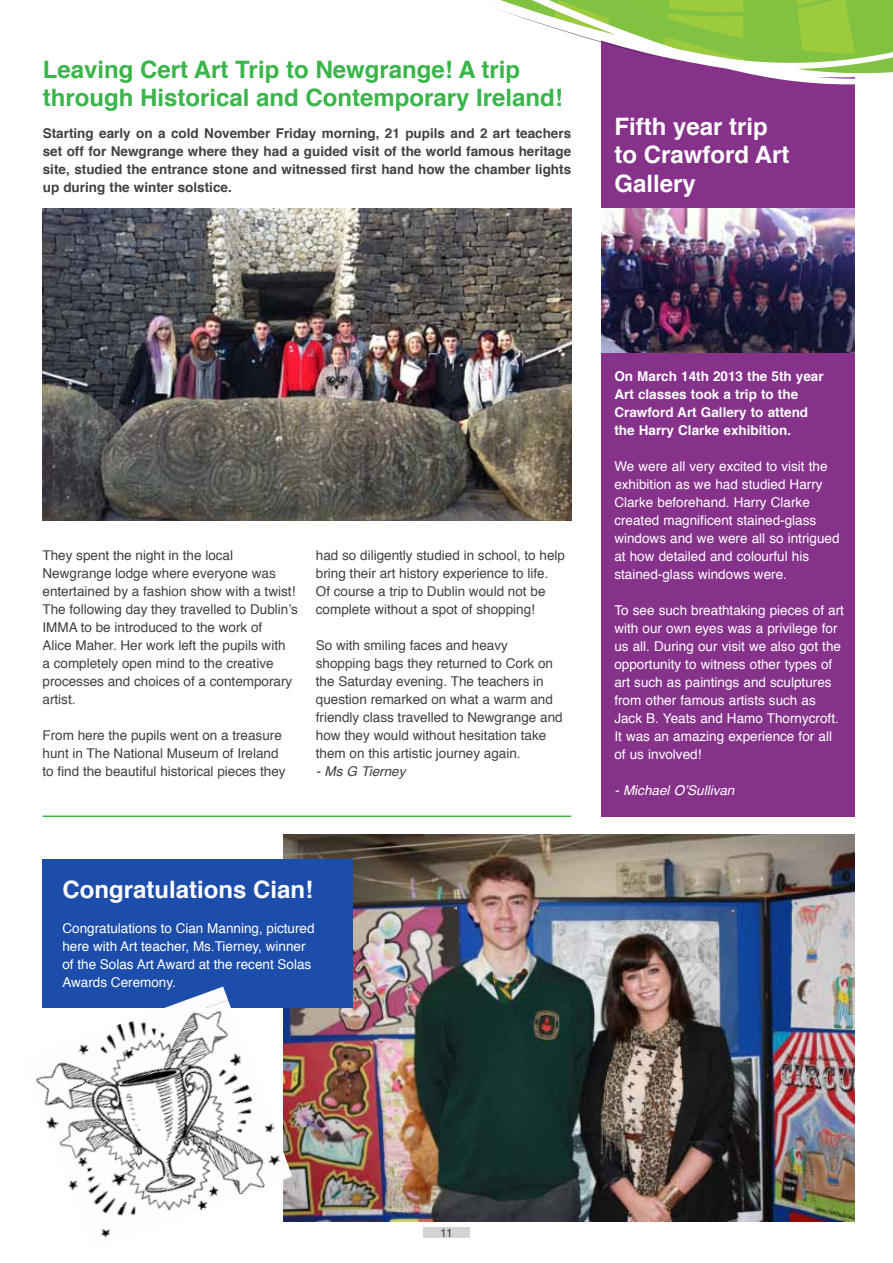
<style>
.page{position:relative;width:893px;height:1263px;background:#fff}
.page>*{position:absolute;margin:0;border:0;box-sizing:border-box;transform-origin:0 0}
.t1{font:700 24px/28.5px "Helvetica";color:#39b54a}
.t2{font:700 24px/28.5px "Helvetica";color:#fff}
.t3{font:13.5px/18px "Helvetica";color:#414042}
.t4{font:13.5px/18px "Helvetica";color:#fff}
.t5{font:700 13.5px/18px "Helvetica";color:#414042;text-align:justify}
.t6{font:700 13.5px/18px "Helvetica";color:#fff}
.t7{font:italic 13.5px "Helvetica";color:#fff}
.t8{font:italic 13.5px "Helvetica";color:#414042}
.t9{font:12px "Helvetica";color:#414042}
</style>
<div class="page">
<div style="left:423px;top:1227px;width:47px;height:11px;background:#d1d3d4"></div>
<div style="left:601px;top:27px;width:253px;height:790px;background:#86328b"></div>
<img style="left:43px;top:208px;width:528px;height:313px">
<img style="left:601px;top:208px;width:253px;height:145px">
<hr style="left:43px;top:815px;width:528px;height:2px;background:#39b54a">
<img style="left:284px;top:835px;width:570px;height:386px">
<div style="left:43px;top:859px;width:310px;height:148px;background:#1c4daa"></div>
<svg style="left:492px;top:0;width:401px;height:132px"></svg>
<img style="left:42px;top:986px;width:186px;height:14px">
<img style="left:42px;top:1000px;width:191px;height:13px">
<img style="left:35px;top:1013px;width:187px;height:71px">
<img style="left:38px;top:1027px;width:191px;height:60px">
<img style="left:43px;top:1040px;width:193px;height:84px">
<img style="left:48px;top:1054px;width:194px;height:75px">
<img style="left:53px;top:1067px;width:189px;height:62px">
<img style="left:57px;top:1081px;width:193px;height:65px">
<img style="left:62px;top:1095px;width:191px;height:52px">
<img style="left:67px;top:1108px;width:186px;height:82px">
<img style="left:72px;top:1122px;width:203px;height:69px">
<img style="left:77px;top:1135px;width:198px;height:56px">
<img style="left:82px;top:1149px;width:205px;height:42px">
<img style="left:87px;top:1162px;width:205px;height:32px">
<img style="left:92px;top:1176px;width:200px;height:62px">
<h1 class="t1" style="left:43px;top:55px;width:522px">Leaving Cert Art Trip to Newgrange! A trip through Historical and Contemporary Ireland!</h1>
<p class="t5" style="left:43px;top:124px;width:530px">Starting early on a cold November Friday morning, 21 pupils and 2 art teachers set off for Newgrange where they had a guided visit of the world famous heritage site, studied the entrance stone and witnessed first hand how the chamber lights up during the winter solstice.</p>
<h1 class="t2" style="left:614px;top:113px;width:177px">Fifth year trip to Crawford Art<br>Gallery</h1>
<p class="t3" style="left:43px;top:546px;width:257px">They spent the night in the local Newgrange lodge where everyone was entertained by a fashion show with a twist!<br>The following day they travelled to Dublin’s IMMA to be introduced to the work of<br>Alice Maher. Her work left the pupils with<br>a completely open mind to the creative processes and choices of a contemporary artist.</p>
<p class="t3" style="left:43px;top:726px;width:245px">From here the pupils went on a treasure hunt in The National Museum of Ireland to find the beautiful historical pieces they</p>
<p class="t3" style="left:316px;top:546px;width:251px">had so diligently studied in school, to help bring their art history experience to life.<br>Of course a trip to Dublin would not be complete without a spot of shopping!</p>
<p class="t3" style="left:316px;top:636px;width:248px">So with smiling faces and heavy shopping bags they returned to Cork on the Saturday evening. The teachers in question remarked on what a warm and friendly class travelled to Newgrange and how they would without hesitation take them on this artistic journey again.</p>
<p class="t8" style="left:316px;top:760px;width:91px">- Ms G Tierney</p>
<h1 class="t2" style="left:62px;top:875px;width:252px">Congratulations Cian!</h1>
<p class="t4" style="left:62px;top:919px;width:254px">Congratulations to Cian Manning, pictured here with Art teacher, Ms.Tierney, winner of the Solas Art Award at the recent Solas Awards Ceremony.</p>
<p class="t6" style="left:614px;top:367px;width:211px">On March 14th 2013 the 5th year<br>Art classes took a trip to the<br>Crawford Art Gallery to attend the Harry Clarke exhibition.</p>
<p class="t4" style="left:614px;top:458px;width:227px">We were all very excited to visit the exhibition as we had studied Harry Clarke beforehand. Harry Clarke created magnificent stained-glass windows and we were all so intrigued at how detailed and colourful his stained-glass windows were.</p>
<p class="t4" style="left:614px;top:602px;width:231px">To see such breathtaking pieces of art with our own eyes was a privilege for us all. During our visit we also got the opportunity to witness other types of art such as paintings and sculptures from other famous artists such as Jack B. Yeats and Hamo Thornycroft.<br>It was an amazing experience for all of us involved!</p>
<p class="t7" style="left:614px;top:780px;width:122px">- Michael O’Sullivan</p>
<p class="t9" style="left:440px;top:1223px;width:14px">11</p>
</div>
